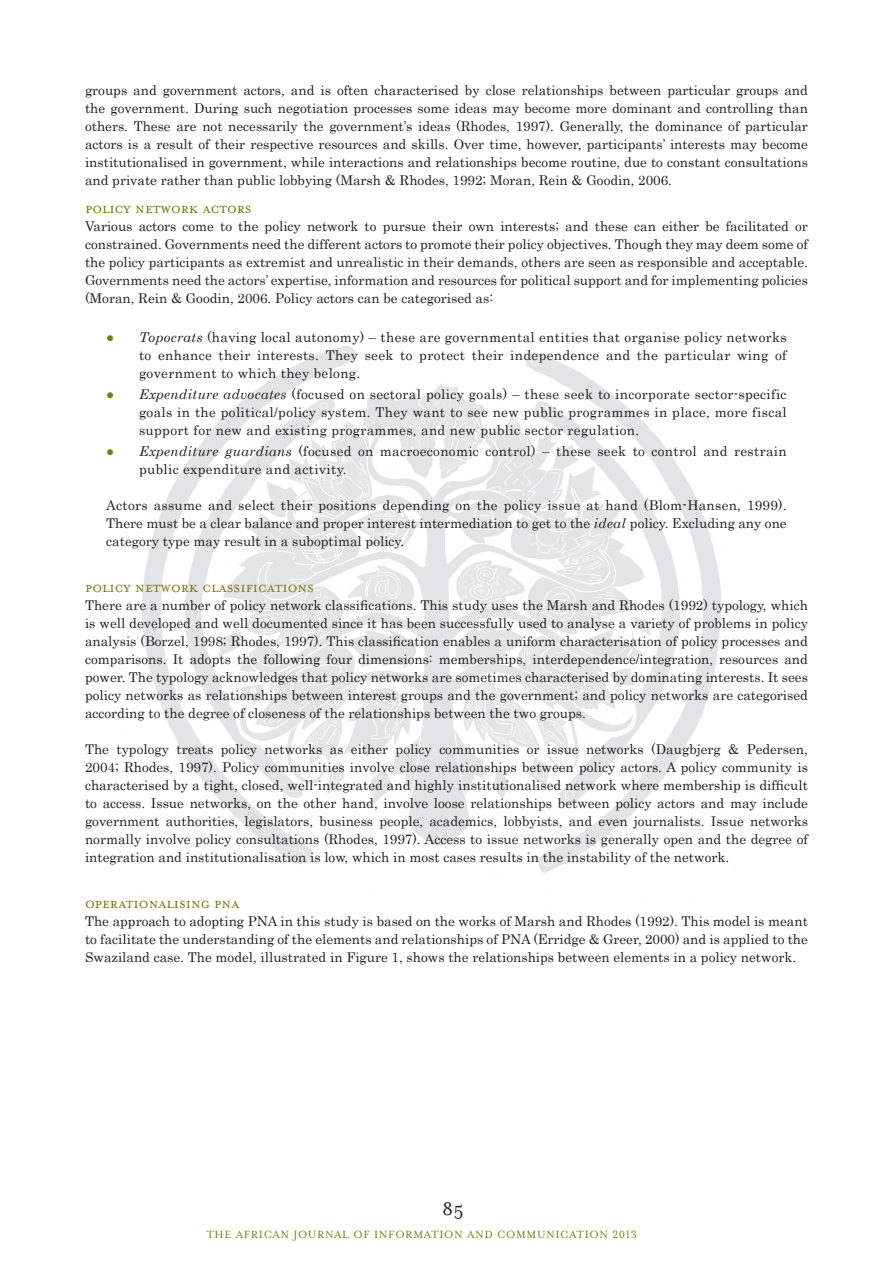
<style>
.page{position:relative;width:893px;height:1263px;background:#fff}
.page>*{position:absolute;margin:0;border:0;box-sizing:border-box;transform-origin:0 0}
.t1{font:21px "Mrs Eaves Roman";color:#231f20}
.sub_subheads{font:16.5px "Mrs Eaves Petite Caps";color:#7c790e}
.t2{font:13.5px/18px "Century";color:#231f20;text-align:justify}
.t3{font:13.5px/18px "Century";letter-spacing:.025em;color:#231f20}
.t4{font:12px "Mrs Eaves Small Caps";letter-spacing:.05em;color:#7c790e}
.s1{color:#7c790e}
.s2{font-family:"Century Schoolbook";font-style:italic}
</style>
<div class="page">
<img style="left:141px;top:346px;width:618px;height:527px">
<p class="t2" style="left:85px;top:80px;width:724px">groups and government actors, and is often characterised by close relationships between particular groups and the government. During such negotiation processes some ideas may become more dominant and controlling than others. These are not necessarily the government’s ideas (Rhodes, 1997). Generally, the dominance of particular actors is a result of their respective resources and skills. Over time, however, participants’ interests may become institutionalised in government, while interactions and relationships become routine, due to constant consultations and private rather than public lobbying (Marsh &amp; Rhodes, 1992; Moran, Rein &amp; Goodin, 2006.</p>
<p class="sub_subheads" style="left:85px;top:202px;width:168px">POLICY NETWORK ACTORS</p>
<p class="t2" style="left:85px;top:216px;width:724px">Various actors come to the policy network to pursue their own interests; and these can either be facilitated or constrained. Governments need the different actors to promote their policy objectives. Though they may deem some of the policy participants as extremist and unrealistic in their demands, others are seen as responsible and acceptable.<br>Governments need the actors’ expertise, information and resources for political support and for implementing policies (Moran, Rein &amp; Goodin, 2006. Policy actors can be categorised as:</p>
<p class="t2" style="left:139px;top:327px;width:649px;text-indent:-33px"><span class="s1">●</span> <span class="s2">Topocrats</span> (having local autonomy) – these are governmental entities that organise policy networks to enhance their interests. They seek to protect their independence and the particular wing of government to which they belong.</p>
<p class="t2" style="left:139px;top:384px;width:649px;text-indent:-33px"><span class="s1">●</span> <span class="s2">Expenditure advocates</span> (focused on sectoral policy goals) – these seek to incorporate sector-specific goals in the political/policy system. They want to see new public programmes in place, more fiscal support for new and existing programmes, and new public sector regulation.</p>
<p class="t3" style="left:139px;top:441px;width:649px;text-indent:-33px"><span class="s1">●</span> <span class="s2">Expenditure guardians</span> (focused on macroeconomic control) – these seek to control and restrain public expenditure and activity.</p>
<p class="t2" style="left:106px;top:495px;width:682px">Actors assume and select their positions depending on the policy issue at hand (Blom-Hansen, 1999).<br>There must be a clear balance and proper interest intermediation to get to the <span class="s2">ideal</span> policy. Excluding any one category type may result in a suboptimal policy.</p>
<p class="sub_subheads" style="left:85px;top:581px;width:230px">POLICY NETWORK CLASSIFICATIONS</p>
<p class="t2" style="left:85px;top:595px;width:724px">There are a number of policy network classifications. This study uses the Marsh and Rhodes (1992) typology, which is well developed and well documented since it has been successfully used to analyse a variety of problems in policy analysis (Borzel, 1998; Rhodes, 1997). This classification enables a uniform characterisation of policy processes and comparisons. It adopts the following four dimensions: memberships, interdependence/integration, resources and power. The typology acknowledges that policy networks are sometimes characterised by dominating interests. It sees policy networks as relationships between interest groups and the government; and policy networks are categorised according to the degree of closeness of the relationships between the two groups.</p>
<p class="t2" style="left:85px;top:739px;width:724px">The typology treats policy networks as either policy communities or issue networks (Daugbjerg &amp; Pedersen, 2004; Rhodes, 1997). Policy communities involve close relationships between policy actors. A policy community is characterised by a tight, closed, well-integrated and highly institutionalised network where membership is difficult to access. Issue networks, on the other hand, involve loose relationships between policy actors and may include government authorities, legislators, business people, academics, lobbyists, and even journalists. Issue networks normally involve policy consultations (Rhodes, 1997). Access to issue networks is generally open and the degree of integration and institutionalisation is low, which in most cases results in the instability of the network.</p>
<p class="sub_subheads" style="left:85px;top:897px;width:156px">OPERATIONALISING PNA</p>
<p class="t2" style="left:85px;top:911px;width:724px">The approach to adopting PNA in this study is based on the works of Marsh and Rhodes (1992). This model is meant to facilitate the understanding of the elements and relationships of PNA (Erridge &amp; Greer, 2000) and is applied to the Swaziland case. The model, illustrated in Figure 1, shows the relationships between elements in a policy network.</p>
<h1 class="t1" style="left:442px;top:1197px;width:23px">85</h1>
<p class="t4" style="left:206px;top:1228px;width:432px">THE AFRICAN JOURNAL OF INFORMATION AND COMMUNICATION 2013</p>
</div>
